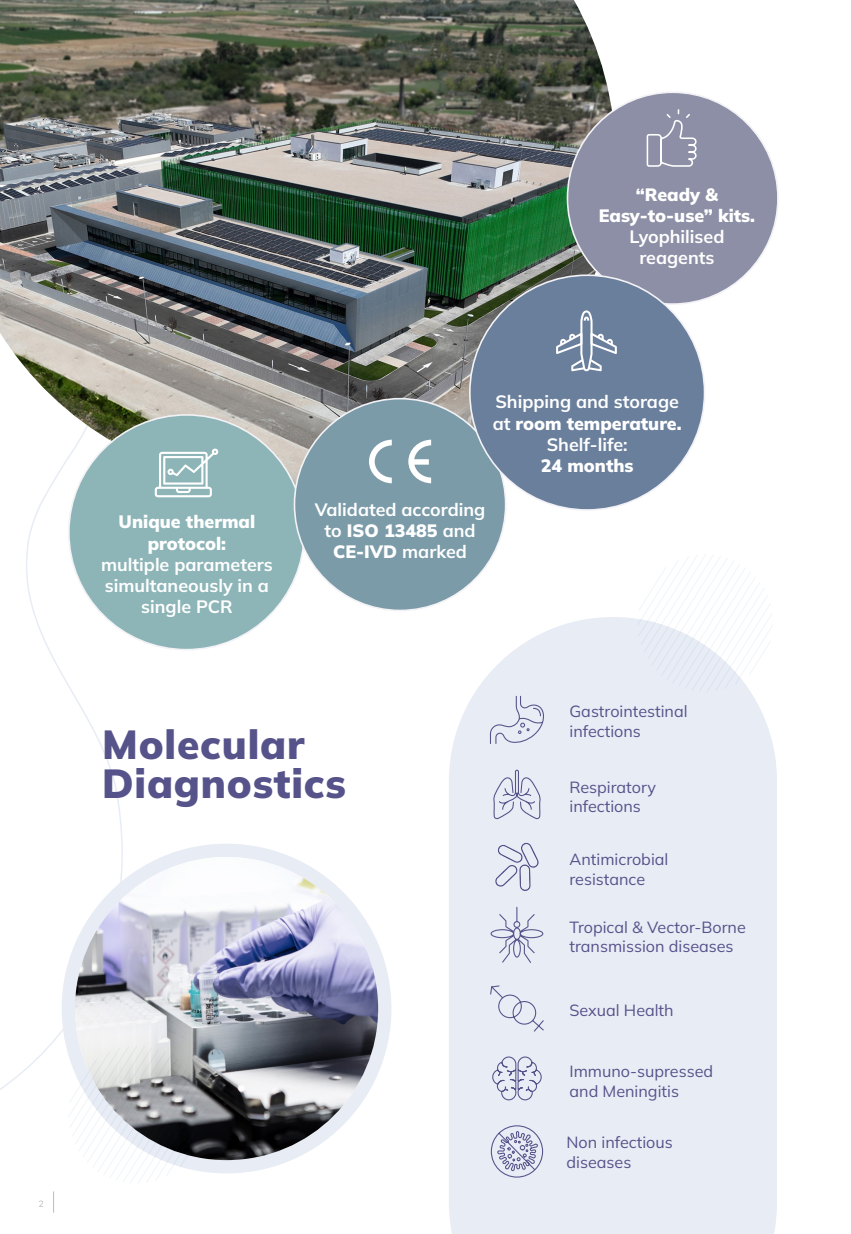
<style>
.page{position:relative;width:851px;height:1234px;background:#fff}
.page>*{position:absolute;margin:0;border:0;box-sizing:border-box;transform-origin:0 0}
.t1{font:900 40.5px/39.8px "Mulish";letter-spacing:.02em;color:#56528a}
.Texto_pag_1{font:700 17.85px/21.1px "Mulish";color:#fff;text-align:center}
.Texto_pag_1-2{font:900 17.85px/21.1px "Mulish";color:#fff;text-align:center}
.t2{font:16.2px "Mulish";color:#56528a}
.t3{font:9px "Mulish";color:#bcbdc0}
.s1{font-weight:900}
</style>
<div class="page">
<svg style="left:0;top:485px;width:126px;height:720px"></svg>
<div style="left:449px;top:617px;width:327px;height:616px;background:#e8ecf5"></div>
<img style="left:0;top:0;width:612px;height:485px">
<svg style="left:494px;top:841px;width:45px;height:51px;background:#d4d7e6"></svg>
<svg style="left:490px;top:905px;width:54px;height:58px;background:#d6d9e8"></svg>
<svg style="left:489px;top:695px;width:55px;height:49px;background:#d9dcea"></svg>
<svg style="left:493px;top:769px;width:47px;height:51px;background:#d2d5e5"></svg>
<svg style="left:489px;top:984px;width:55px;height:48px;background:#dcdfec"></svg>
<svg style="left:490px;top:1124px;width:53px;height:53px;background:#c7c9dc"></svg>
<svg style="left:455px;top:1048px;width:123px;height:69px;background:#e0e4ef"></svg>
<div style="left:69px;top:415px;width:235px;height:234px;background:#8db5b7;border-radius:50%"></div>
<svg style="left:155px;top:448px;width:63px;height:49px"></svg>
<div style="left:294px;top:398px;width:211px;height:212px;background:#7b9ba8;border-radius:50%"></div>
<svg style="left:369px;top:439px;width:23px;height:44px"></svg>
<svg style="left:408px;top:439px;width:23px;height:44px"></svg>
<div style="left:567px;top:92px;width:210px;height:212px;background:#8d8fa6;border-radius:50%"></div>
<svg style="left:646px;top:109px;width:51px;height:58px"></svg>
<div style="left:470px;top:275px;width:234px;height:235px;background:#6a7f9c;border-radius:50%"></div>
<svg style="left:556px;top:310px;width:60px;height:61px"></svg>
<div style="left:62px;top:843px;width:329px;height:330px;background:#e8ecf5;border-radius:50%"></div>
<img style="left:75px;top:856px;width:303px;height:303px;border-radius:151px">
<svg style="left:68px;top:1045px;width:136px;height:138px"></svg>
<svg style="left:637px;top:554px;width:136px;height:137px"></svg>
<p class="t3" style="left:38px;top:1196px;width:7px">2</p>
<p class="Texto_pag_1-2" style="left:598px;top:183px;width:158px">“Ready &amp;<br>Easy-to-use” kits.</p>
<p class="Texto_pag_1" style="left:629px;top:225px;width:96px">Lyophilised reagents</p>
<p class="Texto_pag_1" style="left:101px;top:511px;width:173px"><span class="s1">Unique thermal protocol:<br></span>multiple parameters simultaneously in a single PCR</p>
<p class="Texto_pag_1" style="left:492px;top:391px;width:190px;text-align:left">Shipping and storage at <span class="s1">room temperature.</span></p>
<p class="Texto_pag_1" style="left:540px;top:433px;width:94px">Shelf-life:<br><span class="s1">24 months</span></p>
<p class="Texto_pag_1" style="left:315px;top:498px;width:172px">Validated according to <span class="s1">ISO 13485</span> and<br><span class="s1">CE-IVD</span> marked</p>
<p class="t1" style="left:102px;top:723px;width:245px">Molecular<br>Diagnostics</p>
<p class="t2" style="left:569px;top:700px;width:120px">Gastrointestinal</p>
<p class="t2" style="left:569px;top:720px;width:73px">infections</p>
<p class="t2" style="left:569px;top:775px;width:88px">Respiratory</p>
<p class="t2" style="left:569px;top:795px;width:73px">infections</p>
<p class="t2" style="left:569px;top:848px;width:100px">Antimicrobial</p>
<p class="t2" style="left:569px;top:867px;width:77px">resistance</p>
<p class="t2" style="left:569px;top:915px;width:178px">Tropical &amp; Vector-Borne</p>
<p class="t2" style="left:569px;top:935px;width:166px">transmission diseases</p>
<p class="t2" style="left:569px;top:999px;width:106px">Sexual Health</p>
<p class="t2" style="left:569px;top:1060px;width:145px">Immuno-supressed</p>
<p class="t2" style="left:569px;top:1079px;width:111px">and Meningitis</p>
<p class="t2" style="left:566px;top:1131px;width:108px">Non infectious</p>
<p class="t2" style="left:566px;top:1151px;width:66px">diseases</p>
</div>
